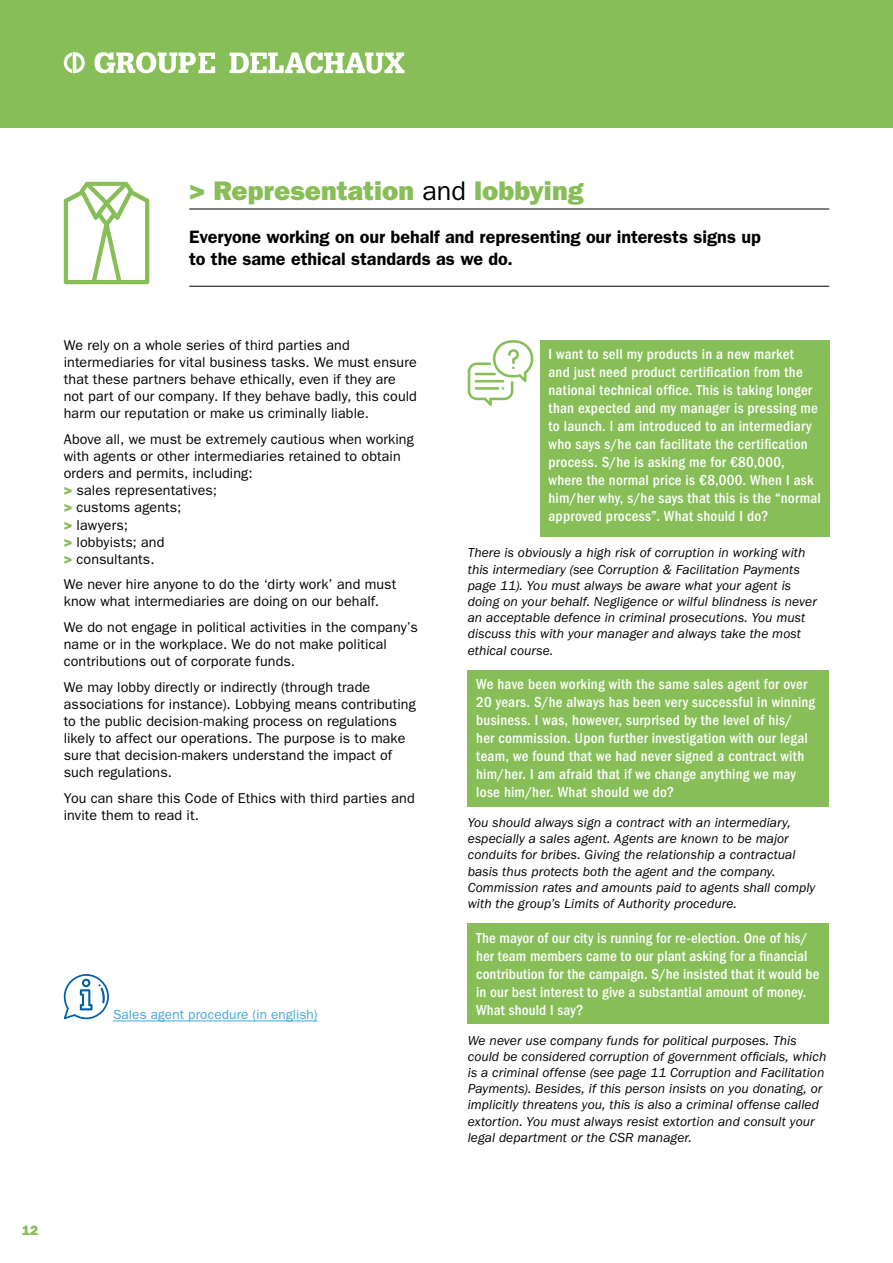
<style>
.page{position:relative;width:893px;height:1263px;background:#fff}
.page>*{position:absolute;margin:0;border:0;box-sizing:border-box;transform-origin:0 0}
.titre2{font:27px "ITC Franklin Gothic Std Hvy";color:#87be58}
._1phrase{font:600 18px/21.6px "ITC Franklin Gothic Std";color:#000}
.question2{font:500 condensed 15px/18px "ITC Franklin Gothic Std";letter-spacing:.015em;color:#fff}
.courant_9_espAV2{font:14.25px/17.1px "ITC Franklin Gothic Std";letter-spacing:.01em;color:#000}
.réponse{font:italic 13.5px/16.2px "ITC Franklin Gothic Std";letter-spacing:.005em;color:#000}
.courant{font:13.5px "ITC Franklin Gothic Std";letter-spacing:.01em;color:#3aaadb}
.t1{font:13.5px "ITC Franklin Gothic Std Hvy";color:#87be58}
.s1{font-family:"ITC Franklin Gothic Std";color:#000}
.s2{font-family:"ITC Franklin Gothic Std Hvy";color:#87be58}
</style>
<div class="page">
<div style="left:0;top:0;width:893px;height:128px;background:#87be58"></div>
<svg style="left:230px;top:52px;width:174px;height:22px"></svg>
<svg style="left:64px;top:52px;width:21px;height:21px"></svg>
<svg style="left:94px;top:52px;width:121px;height:21px"></svg>
<div style="left:540px;top:340px;width:289px;height:197px;background:#87be58"></div>
<div style="left:468px;top:670px;width:361px;height:136px;background:#87be58"></div>
<div style="left:468px;top:924px;width:361px;height:100px;background:#87be58"></div>
<hr style="left:189px;top:209px;width:640px;height:1px;background:#000">
<hr style="left:189px;top:286px;width:640px;height:1px;background:#000">
<svg style="left:64px;top:182px;width:85px;height:102px"></svg>
<hr style="left:113px;top:1020px;width:204px;height:1px;background:#3aaadb">
<svg style="left:64px;top:974px;width:45px;height:45px"></svg>
<svg style="left:468px;top:340px;width:65px;height:66px"></svg>
<hr style="left:475px;top:387px;width:24px;height:3px;background:#87be58">
<hr style="left:475px;top:373px;width:21px;height:2px;background:#87be58">
<p class="titre2" style="left:189px;top:175px;width:396px">&gt; Representation <span class="s1">and</span> lobbying</p>
<p class="_1phrase" style="left:189px;top:226px;width:573px">Everyone working on our behalf and representing our interests signs up to the same ethical standards as we do.</p>
<p class="courant_9_espAV2" style="left:64px;top:337px;width:355px">We rely on a whole series of third parties and intermediaries for vital business tasks. We must ensure that these partners behave ethically, even if they are not part of our company. If they behave badly, this could harm our reputation or make us criminally liable.</p>
<p class="courant_9_espAV2" style="left:64px;top:431px;width:352px">Above all, we must be extremely cautious when working with agents or other intermediaries retained to obtain orders and permits, including:</p>
<p class="courant_9_espAV2" style="left:64px;top:482px;width:155px"><span class="s2">&gt;</span> sales representatives;</p>
<p class="courant_9_espAV2" style="left:64px;top:499px;width:119px"><span class="s2">&gt;</span> customs agents;</p>
<p class="courant_9_espAV2" style="left:64px;top:516px;width:66px"><span class="s2">&gt;</span> lawyers;</p>
<p class="courant_9_espAV2" style="left:64px;top:533px;width:102px"><span class="s2">&gt;</span> lobbyists; and</p>
<p class="courant_9_espAV2" style="left:64px;top:550px;width:92px"><span class="s2">&gt;</span> consultants.</p>
<p class="courant_9_espAV2" style="left:64px;top:576px;width:334px">We never hire anyone to do the ‘dirty work’ and must know what intermediaries are doing on our behalf.</p>
<p class="courant_9_espAV2" style="left:64px;top:619px;width:356px">We do not engage in political activities in the company’s name or in the workplace. We do not make political contributions out of corporate funds.</p>
<p class="courant_9_espAV2" style="left:64px;top:678px;width:354px">We may lobby directly or indirectly (through trade associations for instance). Lobbying means contributing to the public decision-making process on regulations likely to affect our operations. The purpose is to make sure that decision-makers understand the impact of such regulations.</p>
<p class="courant_9_espAV2" style="left:64px;top:790px;width:352px">You can share this Code of Ethics with third parties and invite them to read it.</p>
<p class="courant" style="left:113px;top:1007px;width:206px">Sales agent procedure (in english)</p>
<p class="question2" style="left:549px;top:345px;width:274px">I want to sell my products in a new market<br>and just need product certification from the national technical office. This is taking longer than expected and my manager is pressing me to launch. I am introduced to an intermediary who says s/he can facilitate the certification process. S/he is asking me for €80,000, where the normal price is €8,000. When I ask him/her why, s/he says that this is the “normal approved process”. What should I do?</p>
<p class="réponse" style="left:468px;top:545px;width:351px">There is obviously a high risk of corruption in working with this intermediary (see Corruption &amp; Facilitation Payments page 11). You must always be aware what your agent is doing on your behalf. Negligence or wilful blindness is never an acceptable defence in criminal prosecutions. You must discuss this with your manager and always take the most ethical course.</p>
<p class="question2" style="left:476px;top:675px;width:340px">We have been working with the same sales agent for over 20 years. S/he always has been very successful in winning business. I was, however, surprised by the level of his/<br>her commission. Upon further investigation with our legal team, we found that we had never signed a contract with him/her. I am afraid that if we change anything we may lose him/her. What should we do?</p>
<p class="réponse" style="left:468px;top:815px;width:349px">You should always sign a contract with an intermediary, especially a sales agent. Agents are known to be major conduits for bribes. Giving the relationship a contractual basis thus protects both the agent and the company.<br>Commission rates and amounts paid to agents shall comply with the group’s Limits of Authority procedure.</p>
<p class="question2" style="left:476px;top:929px;width:345px">The mayor of our city is running for re-election. One of his/ her team members came to our plant asking for a financial contribution for the campaign. S/he insisted that it would be in our best interest to give a substantial amount of money.<br>What should I say?</p>
<p class="réponse" style="left:468px;top:1032px;width:360px">We never use company funds for political purposes. This could be considered corruption of government officials, which is a criminal offense (see page 11 Corruption and Facilitation Payments). Besides, if this person insists on you donating, or implicitly threatens you, this is also a criminal offense called extortion. You must always resist extortion and consult your legal department or the CSR manager.</p>
<p class="t1" style="left:22px;top:1222px;width:18px">12</p>
</div>
